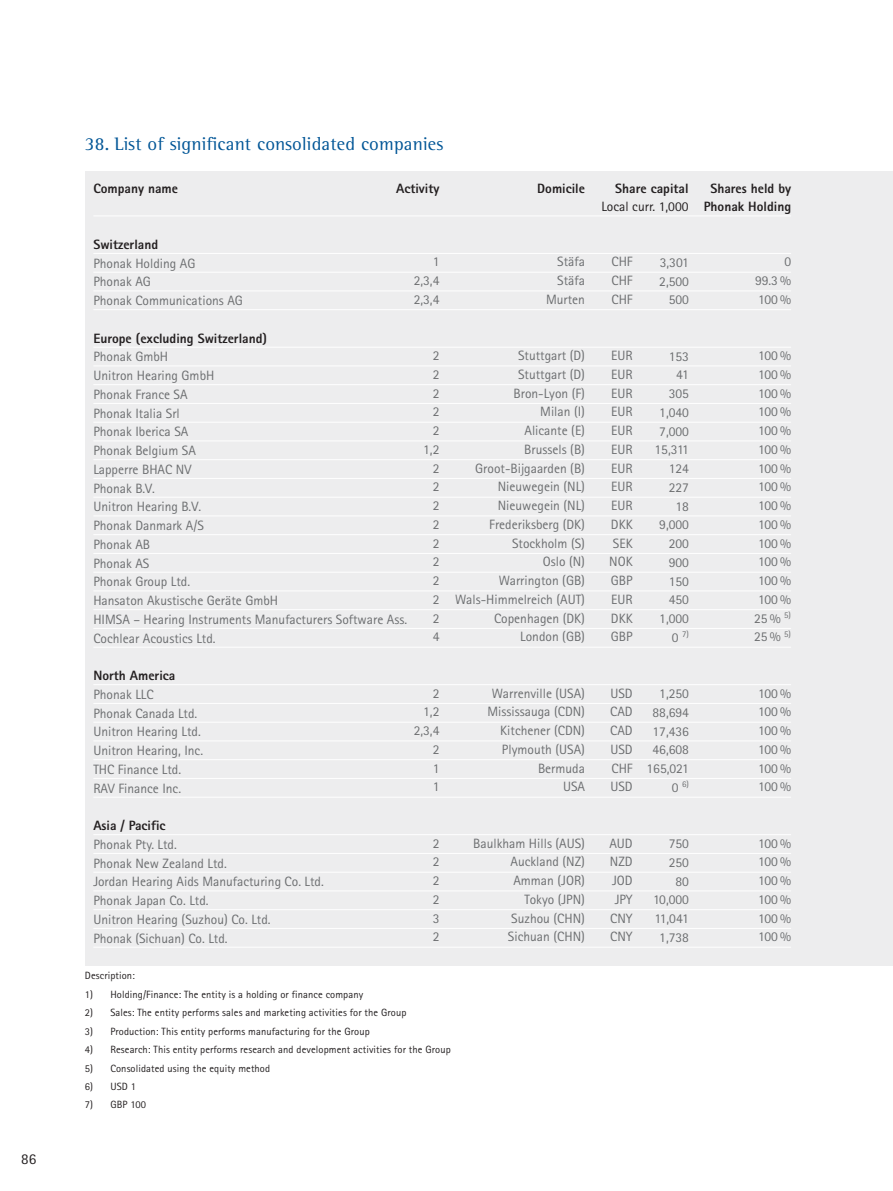
<style>
.page{position:relative;width:893px;height:1191px;background:#fff}
.page>*{position:absolute;margin:0;border:0;box-sizing:border-box;transform-origin:0 0}
.t1{font:18.75px "Rotis Semi Serif";letter-spacing:.01em;color:#005596}
.t2{font:15px "Rotis Sans Serif";color:#231f20}
.t3{font:13.5px/18.8px "Rotis Sans Serif";color:#6c6e70;text-align:right}
.t4{font:800 13.5px/18.8px "Rotis Sans Serif";color:#231f20;text-align:center}
.t5{font:13.5px "Rotis Sans Serif";color:#231f20}
.t6{font:10.5px "Rotis Sans Serif";letter-spacing:.01em;color:#231f20}
.t7{font:8.7px "Rotis Sans Serif";color:#6c6e70}
.s1{font-size:13.5px}
</style>
<div class="page">
<div style="left:85px;top:172px;width:807px;height:794px;background:#ededee"></div>
<hr style="left:93px;top:216px;width:698px;height:1px;background:#fff">
<hr style="left:93px;top:253px;width:698px;height:1px;background:#fff">
<hr style="left:93px;top:272px;width:698px;height:1px;background:#fff">
<hr style="left:93px;top:291px;width:698px;height:1px;background:#fff">
<hr style="left:93px;top:309px;width:698px;height:1px;background:#fff">
<hr style="left:93px;top:347px;width:698px;height:1px;background:#fff">
<hr style="left:93px;top:366px;width:698px;height:1px;background:#fff">
<hr style="left:93px;top:384px;width:698px;height:1px;background:#fff">
<hr style="left:93px;top:403px;width:698px;height:1px;background:#fff">
<hr style="left:93px;top:422px;width:698px;height:1px;background:#fff">
<hr style="left:93px;top:441px;width:698px;height:1px;background:#fff">
<hr style="left:93px;top:459px;width:698px;height:1px;background:#fff">
<hr style="left:93px;top:478px;width:698px;height:1px;background:#fff">
<hr style="left:93px;top:497px;width:698px;height:1px;background:#fff">
<hr style="left:93px;top:516px;width:698px;height:1px;background:#fff">
<hr style="left:93px;top:534px;width:698px;height:1px;background:#fff">
<hr style="left:93px;top:553px;width:698px;height:1px;background:#fff">
<hr style="left:93px;top:572px;width:698px;height:1px;background:#fff">
<hr style="left:93px;top:591px;width:698px;height:1px;background:#fff">
<hr style="left:93px;top:609px;width:698px;height:1px;background:#fff">
<hr style="left:93px;top:628px;width:698px;height:1px;background:#fff">
<hr style="left:93px;top:647px;width:698px;height:1px;background:#fff">
<hr style="left:93px;top:684px;width:698px;height:1px;background:#fff">
<hr style="left:93px;top:703px;width:698px;height:1px;background:#fff">
<hr style="left:93px;top:722px;width:698px;height:1px;background:#fff">
<hr style="left:93px;top:741px;width:698px;height:1px;background:#fff">
<hr style="left:93px;top:759px;width:698px;height:1px;background:#fff">
<hr style="left:93px;top:778px;width:698px;height:1px;background:#fff">
<hr style="left:93px;top:797px;width:698px;height:1px;background:#fff">
<hr style="left:93px;top:834px;width:698px;height:1px;background:#fff">
<hr style="left:93px;top:853px;width:698px;height:1px;background:#fff">
<hr style="left:93px;top:872px;width:698px;height:1px;background:#fff">
<hr style="left:93px;top:891px;width:698px;height:1px;background:#fff">
<hr style="left:93px;top:909px;width:698px;height:1px;background:#fff">
<hr style="left:93px;top:928px;width:698px;height:1px;background:#fff">
<hr style="left:93px;top:947px;width:698px;height:1px;background:#fff">
<p class="t2" style="left:21px;top:1154px;width:17px">86</p>
<h1 class="t1" style="left:85px;top:137px;width:360px">38. List of significant consolidated companies</h1>
<p class="t4" style="left:93px;top:180px;width:86px">Company name</p>
<p class="t4" style="left:396px;top:180px;width:45px">Activity</p>
<p class="t4" style="left:615px;top:180px;width:75px">Share capital</p>
<p class="t5" style="left:601px;top:202px;width:88px">Local curr. 1,000</p>
<p class="t4" style="left:537px;top:180px;width:49px">Domicile</p>
<p class="t4" style="left:93px;top:236px;width:66px">Switzerland</p>
<p class="t3" style="left:93px;top:255px;width:151px;text-align:left">Phonak Holding AG<br>Phonak AG<br>Phonak Communications AG</p>
<p class="t4" style="left:93px;top:330px;width:175px">Europe (excluding Switzerland)</p>
<p class="t3" style="left:93px;top:349px;width:315px;text-align:left">Phonak GmbH<br>Unitron Hearing GmbH<br>Phonak France SA<br>Phonak Italia Srl<br>Phonak Iberica SA<br>Phonak Belgium SA<br>Lapperre BHAC NV<br>Phonak B.V.<br>Unitron Hearing B.V.<br>Phonak Danmark A/S<br>Phonak AB<br>Phonak AS<br>Phonak Group Ltd.<br>Hansaton Akustische Geräte GmbH<br>HIMSA – Hearing Instruments Manufacturers Software Ass.<br>Cochlear Acoustics Ltd.</p>
<p class="t4" style="left:93px;top:668px;width:83px">North America</p>
<p class="t3" style="left:93px;top:686px;width:111px;text-align:left">Phonak LLC<br>Phonak Canada Ltd.<br>Unitron Hearing Ltd.<br>Unitron Hearing, Inc.<br>THC Finance Ltd.<br>RAV Finance Inc.</p>
<p class="t4" style="left:93px;top:818px;width:74px">Asia / Pacific</p>
<p class="t3" style="left:93px;top:836px;width:232px;text-align:left">Phonak Pty. Ltd.<br>Phonak New Zealand Ltd.<br>Jordan Hearing Aids Manufacturing Co. Ltd.<br>Phonak Japan Co. Ltd.<br>Unitron Hearing (Suzhou) Co. Ltd.<br>Phonak (Sichuan) Co. Ltd.</p>
<p class="t3" style="left:413px;top:254px;width:27px;text-align:justify;text-indent:19px">1<br>2,3,4<br>2,3,4</p>
<p class="t3" style="left:423px;top:348px;width:18px">2<br>2<br>2<br>2<br>2<br>1,2<br>2<br>2<br>2<br>2<br>2<br>2<br>2<br>2<br>2<br>4</p>
<p class="t3" style="left:413px;top:685px;width:27px">2<br>1,2<br>2,3,4<br>2<br>1<br>1</p>
<p class="t3" style="left:432px;top:835px;width:8px;text-align:justify">2<br>2<br>2<br>2<br>3<br>2</p>
<p class="t3" style="left:546px;top:254px;width:40px">Stäfa<br>Stäfa<br>Murten</p>
<p class="t3" style="left:455px;top:348px;width:131px">Stuttgart (D)<br>Stuttgart (D)<br>Bron-Lyon (F)<br>Milan (I)<br>Alicante (E)<br>Brussels (B)<br>Groot-Bijgaarden (B)<br>Nieuwegein (NL)<br>Nieuwegein (NL)<br>Frederiksberg (DK)<br>Stockholm (S)<br>Oslo (N)<br>Warrington (GB)<br>Wals-Himmelreich (AUT)<br>Copenhagen (DK)<br>London (GB)</p>
<p class="t3" style="left:487px;top:685px;width:99px">Warrenville (USA)<br>Mississauga (CDN)<br>Kitchener (CDN)<br>Plymouth (USA)<br>Bermuda<br>USA</p>
<p class="t3" style="left:473px;top:835px;width:113px">Baulkham Hills (AUS)<br>Auckland (NZ)<br>Amman (JOR)<br>Tokyo (JPN)<br>Suzhou (CHN)<br>Sichuan (CHN)</p>
<p class="t6" style="left:85px;top:972px;width:52px">Description:</p>
<p class="t6" style="left:85px;top:991px;width:280px">1) Holding/Finance: The entity is a holding or finance company</p>
<p class="t6" style="left:85px;top:1009px;width:323px">2) Sales: The entity performs sales and marketing activities for the Group</p>
<p class="t6" style="left:85px;top:1027px;width:286px">3) Production: This entity performs manufacturing for the Group</p>
<p class="t6" style="left:85px;top:1046px;width:367px">4) Research: This entity performs research and development activities for the Group</p>
<p class="t6" style="left:85px;top:1064px;width:187px">5) Consolidated using the equity method</p>
<p class="t6" style="left:85px;top:1083px;width:53px">6) USD 1</p>
<p class="t6" style="left:85px;top:1101px;width:63px">7) GBP 100</p>
<p class="t3" style="left:611px;top:254px;width:23px;text-align:justify">CHF CHF CHF</p>
<p class="t3" style="left:659px;top:254px;width:31px">3,301<br>2,500<br>500</p>
<p class="t3" style="left:609px;top:348px;width:25px;text-align:justify">EUR EUR EUR EUR EUR EUR EUR EUR EUR DKK SEK NOK GBP EUR DKK GBP</p>
<p class="t3" style="left:654px;top:348px;width:36px">153<br>41<br>305<br>1,040<br>7,000<br>15,311<br>124<br>227<br>18<br>9,000<br>200<br>900<br>150<br>450<br>1,000</p>
<p class="t7" style="left:672px;top:631px;width:19px"><span class="s1">0</span> 7)</p>
<p class="t3" style="left:610px;top:685px;width:24px;text-align:justify">USD CAD CAD USD CHF USD</p>
<p class="t3" style="left:646px;top:685px;width:44px">1,250<br>88,694<br>17,436<br>46,608<br>165,021</p>
<p class="t7" style="left:672px;top:781px;width:19px"><span class="s1">0</span> 6)</p>
<p class="t3" style="left:609px;top:835px;width:25px;text-align:center">AUD<br>NZD<br>JOD<br>JPY<br>CNY<br>CNY</p>
<p class="t3" style="left:653px;top:835px;width:38px">750<br>250<br>80<br>10,000<br>11,041<br>1,738</p>
<p class="t4" style="left:703px;top:180px;width:89px">Shares held by<br>Phonak Holding</p>
<p class="t3" style="left:755px;top:254px;width:38px;text-align:justify;text-indent:29px">0<br>99.3 % 100 %</p>
<p class="t3" style="left:754px;top:348px;width:38px;text-align:center">100 %<br>100 %<br>100 %<br>100 %<br>100 %<br>100 %<br>100 %<br>100 %<br>100 %<br>100 %<br>100 %<br>100 %<br>100 %<br>100 %<br>25 % <sup>5)<br></sup>25 % <sup>5)</sup></p>
<p class="t3" style="left:758px;top:685px;width:34px;text-align:justify">100 % 100 % 100 % 100 % 100 % 100 %</p>
<p class="t3" style="left:758px;top:835px;width:34px;text-align:justify">100 % 100 % 100 % 100 % 100 % 100 %</p>
</div>
